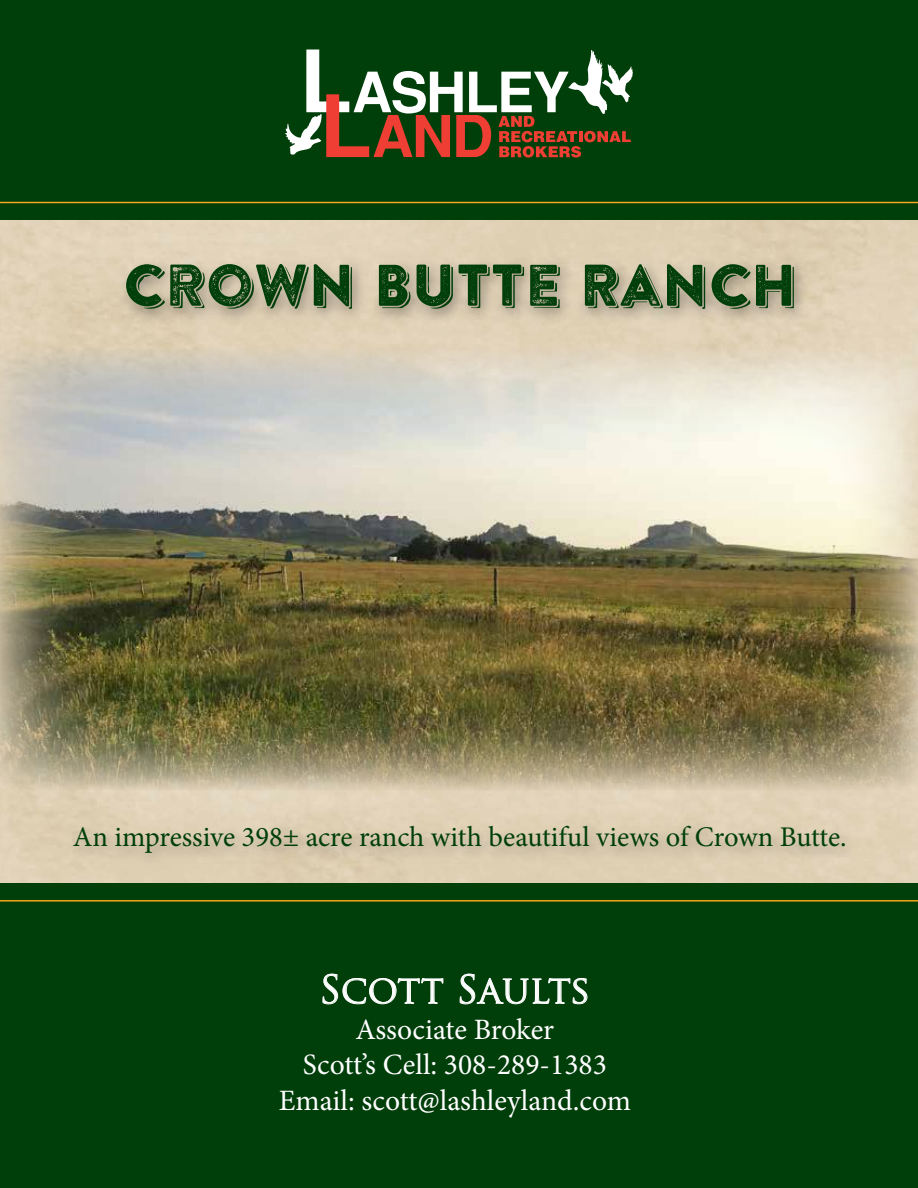
<style>
.page{position:relative;width:918px;height:1188px;background:#fff}
.page>*{position:absolute;margin:0;border:0;box-sizing:border-box;transform-origin:0 0}
.t1{font:58.5px "Brandon Printed Two Shadow";color:#003e0a}
.t2{font:37.95px "Trajan Pro";color:#fff}
.t3{font:29.55px/35.5px "Minion Pro";color:#fff;text-align:center}
.t4{font:28.5px "Minion Pro";color:#003e0a}
</style>
<div class="page">
<div style="left:0;top:0;width:918px;height:220px;background:#003e0a"></div>
<hr style="left:0;top:202px;width:918px;height:1px;background:#f5a81d">
<div style="left:0;top:883px;width:918px;height:305px;background:#003e0a"></div>
<hr style="left:0;top:900px;width:918px;height:2px;background:#f5a81d">
<div style="left:106px;top:244px;width:697px;height:73px;background:#e1d2b7"></div>
<div style="left:115px;top:253px;width:698px;height:74px;background:#000;opacity:.75"></div>
<img style="left:0;top:348px;width:918px;height:443px">
<div style="left:57px;top:808px;width:796px;height:53px;background:#e1d2ba"></div>
<div style="left:64px;top:816px;width:796px;height:54px;background:#000;opacity:.75"></div>
<svg style="left:285px;top:50px;width:348px;height:108px"></svg>
<svg style="left:322px;top:973px;width:122px;height:32px"></svg>
<svg style="left:459px;top:973px;width:129px;height:32px"></svg>
<h1 class="t1" style="left:123px;top:248px;width:676px">CROWN BUTTE RANCH</h1>
<p class="t4" style="left:73px;top:818px;width:775px">An impressive 398± acre ranch with beautiful views of Crown Butte.</p>
<p class="t2" style="left:319px;top:965px;width:273px">SCOTT SAULTS</p>
<p class="t3" style="left:279px;top:1012px;width:354px">Associate Broker<br>Scott’s Cell: 308-289-1383<br>Email: scott@lashleyland.com</p>
</div>
